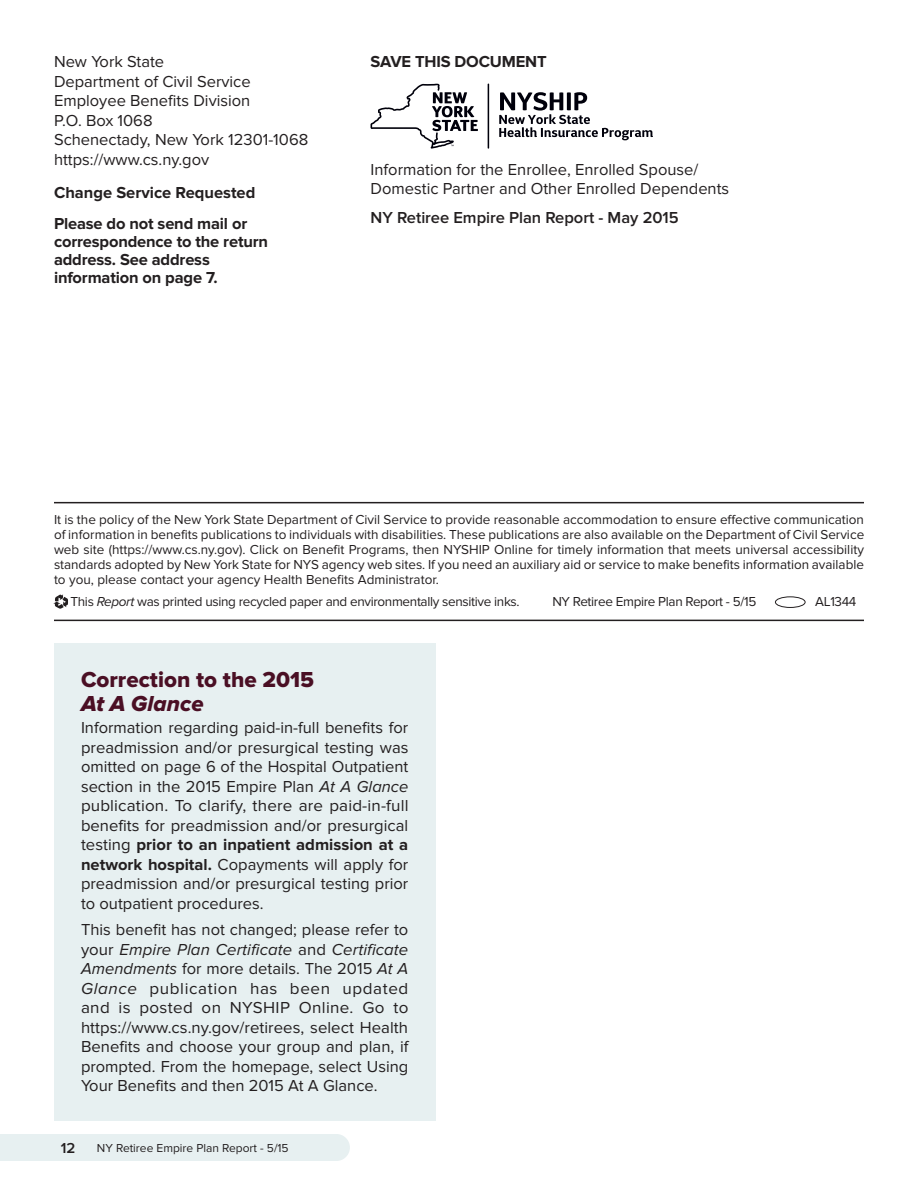
<style>
.page{position:relative;width:918px;height:1188px;background:#fff}
.page>*{position:absolute;margin:0;border:0;box-sizing:border-box;transform-origin:0 0}
.t1{font:22.5px "Proxima Nova Extrabld";color:#4a0f24}
.t2{font:22.5px "Proxima Nova Extrabld It";color:#4a0f24}
.t3{font:16.5px/19.5px "Proxima Nova";color:#231f20}
.t4{font:700 16.5px/18px "Proxima Nova";letter-spacing:-.01em;color:#231f20}
.t5{font:600 16.5px "Proxima Nova";color:#231f20}
.t6{font:600 15px "Proxima Nova";color:#231f20}
.t7{font:13.5px/15px "Proxima Nova";letter-spacing:-.025em;color:#231f20;text-align:justify}
.t8{font:12px "Proxima Nova";color:#231f20}
.s1{font-style:italic}
.s2{font-weight:700}
</style>
<div class="page">
<div style="left:0;top:1134px;width:336px;height:27px;background:#e7f0f1"></div>
<div style="left:323px;top:1134px;width:27px;height:27px;background:#e7f0f1;border-radius:50%"></div>
<hr style="left:54px;top:502px;width:810px;height:1px;background:#231f20">
<hr style="left:54px;top:620px;width:810px;height:1px;background:#231f20">
<img style="left:53px;top:594px;width:15px;height:15px">
<div style="left:775px;top:596px;width:31px;height:12px;border:1px solid #231f20;border-radius:50%"></div>
<svg style="left:499px;top:92px;width:154px;height:48px"></svg>
<svg style="left:371px;top:84px;width:107px;height:65px"></svg>
<hr style="left:488px;top:84px;width:1px;height:65px;background:#00000b">
<div style="left:54px;top:643px;width:381px;height:477px;background:#e7f0f1"></div>
<p class="t3" style="left:54px;top:52px;width:256px">New York State<br>Department of Civil Service<br>Employee Benefits Division<br>P.O. Box 1068<br>Schenectady, New York 12301-1068 https://www.cs.ny.gov</p>
<p class="t4" style="left:54px;top:178px;width:203px;line-height:30.8px">Change Service Requested<br>Please do not send mail or</p>
<p class="t4" style="left:54px;top:233px;width:216px">correspondence to the return address. See address information on page 7.</p>
<p class="t4" style="left:371px;top:53px;width:178px">SAVE THIS DOCUMENT</p>
<p class="t3" style="left:371px;top:160px;width:360px">Information for the Enrollee, Enrolled Spouse/<br>Domestic Partner and Other Enrolled Dependents</p>
<p class="t5" style="left:371px;top:208px;width:310px">NY Retiree Empire Plan Report - May 2015</p>
<p class="t7" style="left:54px;top:512px;width:812px">It is the policy of the New York State Department of Civil Service to provide reasonable accommodation to ensure effective communication of information in benefits publications to individuals with disabilities. These publications are also available on the Department of Civil Service web site (https://www.cs.ny.gov). Click on Benefit Programs, then NYSHIP Online for timely information that meets universal accessibility standards adopted by New York State for NYS agency web sites. If you need an auxiliary aid or service to make benefits information available to you, please contact your agency Health Benefits Administrator.</p>
<p class="t7" style="left:70px;top:594px;width:451px">This <span class="s1">Report</span> was printed using recycled paper and environmentally sensitive inks.</p>
<p class="t7" style="left:552px;top:594px;width:205px">NY Retiree Empire Plan Report - 5/15</p>
<p class="t7" style="left:815px;top:594px;width:43px">AL1344</p>
<h1 class="t1" style="left:81px;top:667px;width:235px">Correction to the 2015</h1>
<h1 class="t2" style="left:81px;top:691px;width:124px">At A Glance</h1>
<p class="t3" style="left:81px;top:718px;width:329px;text-align:justify">Information regarding paid-in-full benefits for preadmission and/or presurgical testing was omitted on page 6 of the Hospital Outpatient section in the 2015 Empire Plan <span class="s1">At A Glance </span>publication. To clarify, there are paid-in-full benefits for preadmission and/or presurgical testing <span class="s2">prior to an inpatient admission at a network hospital.</span> Copayments will apply for preadmission and/or presurgical testing prior to outpatient procedures.</p>
<p class="t3" style="left:81px;top:920px;width:329px;text-align:justify">This benefit has not changed; please refer to your <span class="s1">Empire Plan Certificate</span> and <span class="s1">Certificate Amendments</span> for more details. The 2015 <span class="s1">At A Glance</span> publication has been updated and is posted on NYSHIP Online. Go to https://www.cs.ny.gov/retirees, select Health Benefits and choose your group and plan, if prompted. From the homepage, select Using Your Benefits and then 2015 At A Glance.</p>
<p class="t6" style="left:61px;top:1140px;width:16px">12</p>
<p class="t8" style="left:97px;top:1141px;width:193px">NY Retiree Empire Plan Report - 5/15</p>
</div>
